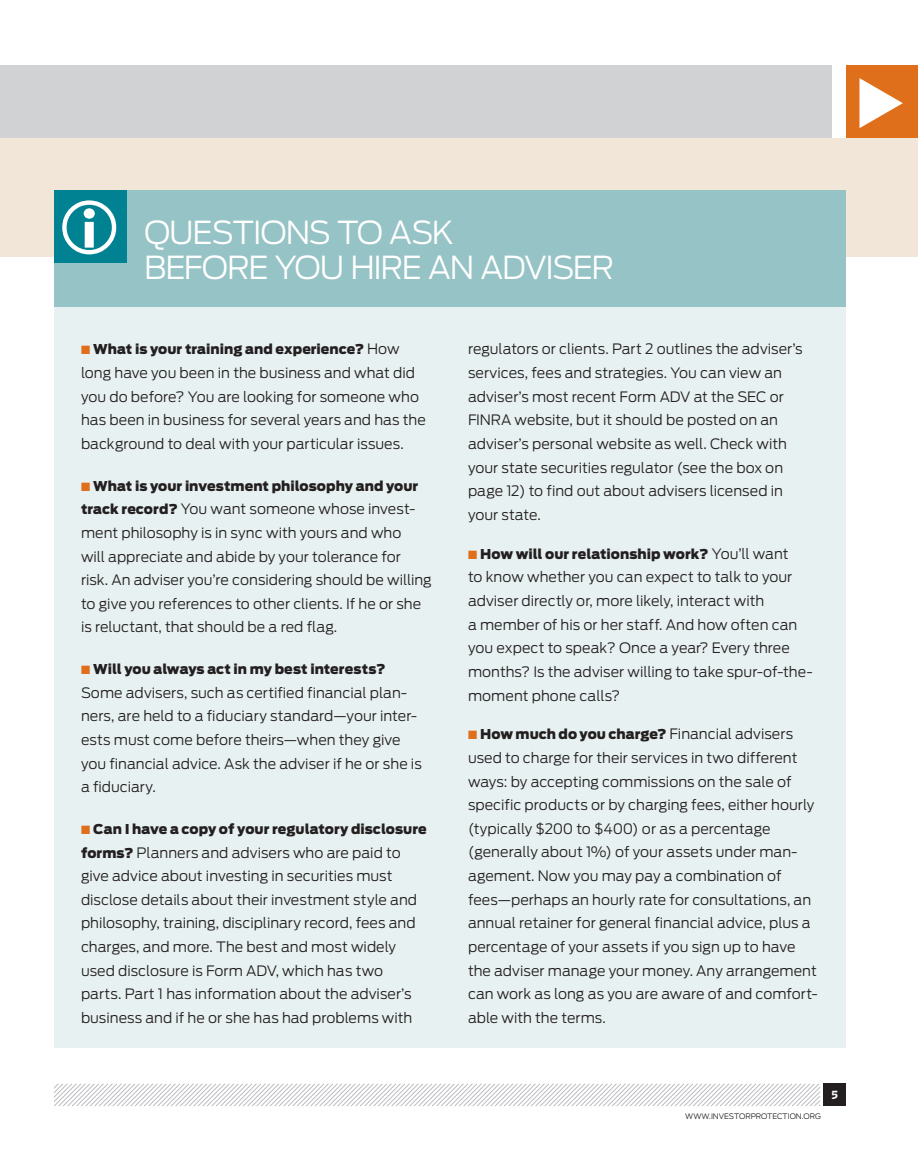
<style>
.page{position:relative;width:918px;height:1175px;background:#fff}
.page>*{position:absolute;margin:0;border:0;box-sizing:border-box;transform-origin:0 0}
.t1{font:300 31.5px/34.5px "Antenna";letter-spacing:-.04em;color:#fff}
.BODY_TEXT-No_indent{font:300 14.25px/23.7px "Antenna";color:#231f20}
.BODY_TEXT-No_indent-2{font:900 13.5px "Antenna";color:#231f20}
.t2{font:10.5px "Retina Micro D10";color:#fff}
.t3{font:300 7.5px "Antenna";letter-spacing:-.005em;color:#231f20}
.s1{color:#e06f1c}
.s2{font-weight:300;font-size:14.25px}
.s3{font-weight:900;font-size:13.5px}
</style>
<div class="page">
<div style="left:823px;top:1083px;width:23px;height:23px;background:#231f20"></div>
<svg style="left:54px;top:1083px;width:767px;height:24px"></svg>
<div style="left:0;top:66px;width:832px;height:72px;background:#d1d2d4"></div>
<div style="left:846px;top:66px;width:72px;height:72px;background:#e06f1c"></div>
<svg style="left:859px;top:78px;width:44px;height:50px"></svg>
<div style="left:0;top:138px;width:918px;height:118px;background:#f2e6d8"></div>
<div style="left:54px;top:191px;width:792px;height:857px;background:#e8f1f1"></div>
<div style="left:54px;top:190px;width:792px;height:117px;background:#96c3c5"></div>
<div style="left:54px;top:191px;width:72px;height:72px;background:#008293"></div>
<svg style="left:62px;top:200px;width:54px;height:54px"></svg>
<p class="t1" style="left:144px;top:216px;width:471px">QUESTIONS TO ASK<br>BEFORE YOU HIRE AN ADVISER</p>
<p class="BODY_TEXT-No_indent-2" style="left:81px;top:341px;width:320px"><span class="s1">■</span> What is your training and experience? <span class="s2">How</span></p>
<p class="BODY_TEXT-No_indent" style="left:81px;top:361px;width:346px">long have you been in the business and what did you do before? You are looking for someone who has been in business for several years and has the background to deal with your particular issues.</p>
<p class="BODY_TEXT-No_indent-2" style="left:81px;top:478px;width:339px"><span class="s1">■</span> What is your investment philosophy and your</p>
<p class="BODY_TEXT-No_indent" style="left:81px;top:497px;width:352px"><span class="s3">track record?</span> You want someone whose invest&shy;ment philosophy is in sync with yours and who<br>will appreciate and abide by your tolerance for<br>risk. An adviser you’re considering should be willing to give you references to other clients. If he or she is reluctant, that should be a red flag.</p>
<p class="BODY_TEXT-No_indent-2" style="left:81px;top:661px;width:306px"><span class="s1">■</span> Will you always act in my best interests?</p>
<p class="BODY_TEXT-No_indent" style="left:81px;top:680px;width:342px">Some advisers, such as certified financial plan&shy;ners, are held to a fiduciary standard—your inter&shy;ests must come before theirs—when they give you financial advice. Ask the adviser if he or she is a fiduciary.</p>
<p class="BODY_TEXT-No_indent-2" style="left:81px;top:821px;width:347px"><span class="s1">■</span> Can I have a copy of your regulatory disclosure</p>
<p class="BODY_TEXT-No_indent" style="left:81px;top:840px;width:338px"><span class="s3">forms?</span> Planners and advisers who are paid to give advice about investing in securities must disclose details about their investment style and philosophy, training, disciplinary record, fees and charges, and more. The best and most widely used disclosure is Form ADV, which has two parts. Part 1 has information about the adviser’s business and if he or she has had problems with</p>
<p class="BODY_TEXT-No_indent" style="left:468px;top:337px;width:336px">regulators or clients. Part 2 outlines the adviser’s services, fees and strategies. You can view an adviser’s most recent Form ADV at the SEC or FINRA website, but it should be posted on an adviser’s personal website as well. Check with your state securities regulator (see the box on page 12) to find out about advisers licensed in your state.</p>
<p class="BODY_TEXT-No_indent-2" style="left:468px;top:546px;width:322px"><span class="s1">■</span> How will our relationship work? <span class="s2">You’ll want</span></p>
<p class="BODY_TEXT-No_indent" style="left:468px;top:565px;width:346px">to know whether you can expect to talk to your adviser directly or, more likely, interact with<br>a member of his or her staff. And how often can you expect to speak? Once a year? Every three months? Is the adviser willing to take spur-of-the&shy;moment phone calls?</p>
<p class="BODY_TEXT-No_indent-2" style="left:468px;top:726px;width:327px"><span class="s1">■</span> How much do you charge? <span class="s2">Financial advisers</span></p>
<p class="BODY_TEXT-No_indent" style="left:468px;top:746px;width:351px">used to charge for their services in two different ways: by accepting commissions on the sale of specific products or by charging fees, either hourly (typically $200 to $400) or as a percentage (generally about 1%) of your assets under man&shy;agement. Now you may pay a combination of fees—perhaps an hourly rate for consultations, an annual retainer for general financial advice, plus a percentage of your assets if you sign up to have the adviser manage your money. Any arrangement can work as long as you are aware of and comfort&shy;able with the terms.</p>
<p class="t3" style="left:685px;top:1111px;width:137px">WWW.INVESTORPROTECTION.ORG</p>
<p class="t2" style="left:831px;top:1088px;width:8px">5</p>
</div>
